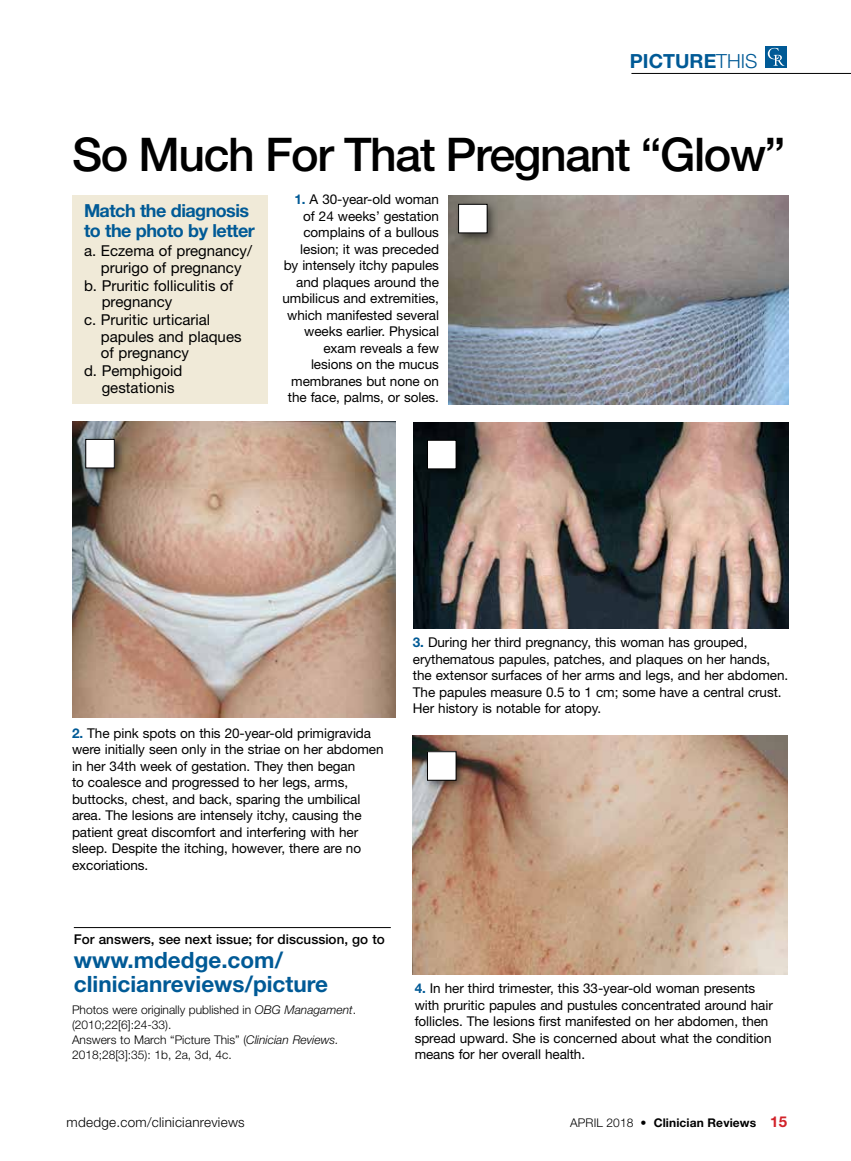
<style>
.page{position:relative;width:851px;height:1161px;background:#fff}
.page>*{position:absolute;margin:0;border:0;box-sizing:border-box;transform-origin:0 0}
.t1{font:500 46.5px "Helvetica Neue LT Std";letter-spacing:-.03em;color:#000}
.t2{font:700 22.5px/24px "Helvetica Neue LT Std";color:#005a96}
.t3{font:700 19.5px "Helvetica Neue LT Std";color:#005a96}
.t4{font:700 18px/19.5px "Helvetica Neue LT Std";letter-spacing:-.03em;color:#005a96}
.t5{font:15px/16.5px "Helvetica Neue LT Std";color:#000}
.t6{font:13.5px/16.5px "Helvetica Neue LT Std";letter-spacing:-.005em;color:#000}
.t7{font:500 13.5px "Helvetica Neue LT Std";color:#000}
.t8{font:300 13.5px "Helvetica Neue LT Std";letter-spacing:.02em;color:#000}
.t9{font:300 12px/15px "Helvetica Neue LT Std";color:#000}
.t10{font:700 12px "Helvetica Neue LT Std";letter-spacing:.01em;color:#000}
.s1{font-weight:300}
.s2{font-weight:700;color:#005a96}
.s3{font-style:italic}
.s4{font-size:15px;color:#d2232a}
</style>
<div class="page">
<hr style="left:74px;top:927px;width:317px;height:1px;background:#000">
<div style="left:765px;top:46px;width:21px;height:22px;background:#005a96"></div>
<svg style="left:767px;top:48px;width:17px;height:18px"></svg>
<hr style="left:631px;top:73px;width:219px;height:1px;background:#000">
<div style="left:72px;top:195px;width:196px;height:209px;background:#f0ead8"></div>
<img style="left:448px;top:195px;width:340px;height:209px">
<div style="left:453px;top:199px;width:45px;height:45px;background:#000;opacity:.55"></div>
<div style="left:458px;top:204px;width:29px;height:29px;background:#fff"></div>
<div style="left:458px;top:204px;width:29px;height:29px;border:1px solid #000"></div>
<img style="left:413px;top:422px;width:375px;height:206px">
<div style="left:422px;top:435px;width:45px;height:45px;background:#060f11"></div>
<div style="left:427px;top:440px;width:29px;height:29px;background:#fff"></div>
<div style="left:427px;top:440px;width:29px;height:29px;border:1px solid #000"></div>
<img style="left:413px;top:735px;width:374px;height:239px">
<div style="left:422px;top:746px;width:45px;height:46px;background:#000;opacity:.55"></div>
<div style="left:427px;top:752px;width:29px;height:28px;background:#fff"></div>
<div style="left:427px;top:751px;width:29px;height:29px;border:1px solid #000"></div>
<img style="left:72px;top:421px;width:323px;height:297px">
<div style="left:80px;top:434px;width:46px;height:45px;background:#000;opacity:.55"></div>
<div style="left:86px;top:439px;width:28px;height:29px;background:#fff"></div>
<h3 class="t3" style="left:630px;top:49px;width:129px">PICTURE<span class="s1">THIS</span></h3>
<h1 class="t1" style="left:72px;top:127px;width:715px">So Much For That Pregnant “Glow”</h1>
<h3 class="t4" style="left:84px;top:201px;width:172px">Match the diagnosis to the photo by letter</h3>
<p class="t5" style="left:84px;top:242px;width:169px;text-align:center">a. Eczema of pregnancy/ prurigo of pregnancy</p>
<p class="t5" style="left:102px;top:277px;width:133px;text-indent:-18px">b. Pruritic folliculitis of pregnancy</p>
<p class="t5" style="left:101px;top:311px;width:142px;text-indent:-17px">c. Pruritic urticarial papules and plaques of pregnancy</p>
<p class="t5" style="left:102px;top:362px;width:82px;text-indent:-18px">d. Pemphigoid gestationis</p>
<p class="t6" style="left:282px;top:191px;width:158px;text-align:right"><span class="s2">1.</span> A 30-year-old woman of 24 weeks’ gestation complains of a bullous lesion; it was preceded by intensely itchy papules and plaques around the umbilicus and extremities, which manifested several weeks earlier. Physical exam reveals a few lesions on the mucus membranes but none on the face, palms, or soles.</p>
<p class="t6" style="left:72px;top:724px;width:313px"><span class="s2">2.</span> The pink spots on this 20-year-old primigravida were initially seen only in the striae on her abdomen in her 34th week of gestation. They then began<br>to coalesce and progressed to her legs, arms, buttocks, chest, and back, sparing the umbilical area. The lesions are intensely itchy, causing the patient great discomfort and interfering with her sleep. Despite the itching, however, there are no excoriations.</p>
<p class="t7" style="left:74px;top:931px;width:312px">For answers, see next issue; for discussion, go to</p>
<h2 class="t2" style="left:74px;top:948px;width:256px">www.mdedge.com/ clinicianreviews/picture</h2>
<p class="t9" style="left:72px;top:1002px;width:285px">Photos were originally published in <span class="s3">OBG Managament</span>. (2010;22[6]:24-33).<br>Answers to March “Picture This” (<span class="s3">Clinician Reviews.<br></span>2018;28[3]:35): 1b, 2a, 3d, 4c.</p>
<p class="t6" style="left:413px;top:634px;width:377px"><span class="s2">3.</span> During her third pregnancy, this woman has grouped, erythematous papules, patches, and plaques on her hands, the extensor surfaces of her arms and legs, and her abdomen.<br>The papules measure 0.5 to 1 cm; some have a central crust.<br>Her history is notable for atopy.</p>
<p class="t6" style="left:414px;top:980px;width:360px"><span class="s2">4.</span> In her third trimester, this 33-year-old woman presents with pruritic papules and pustules concentrated around hair follicles. The lesions first manifested on her abdomen, then spread upward. She is concerned about what the condition means for her overall health.</p>
<p class="t8" style="left:67px;top:1114px;width:180px">mdedge.com/clinicianreviews</p>
<p class="t10" style="left:570px;top:1115px;width:218px"><span class="s1">APRIL 2018</span> • Clinician Reviews <span class="s4">15</span></p>
</div>
